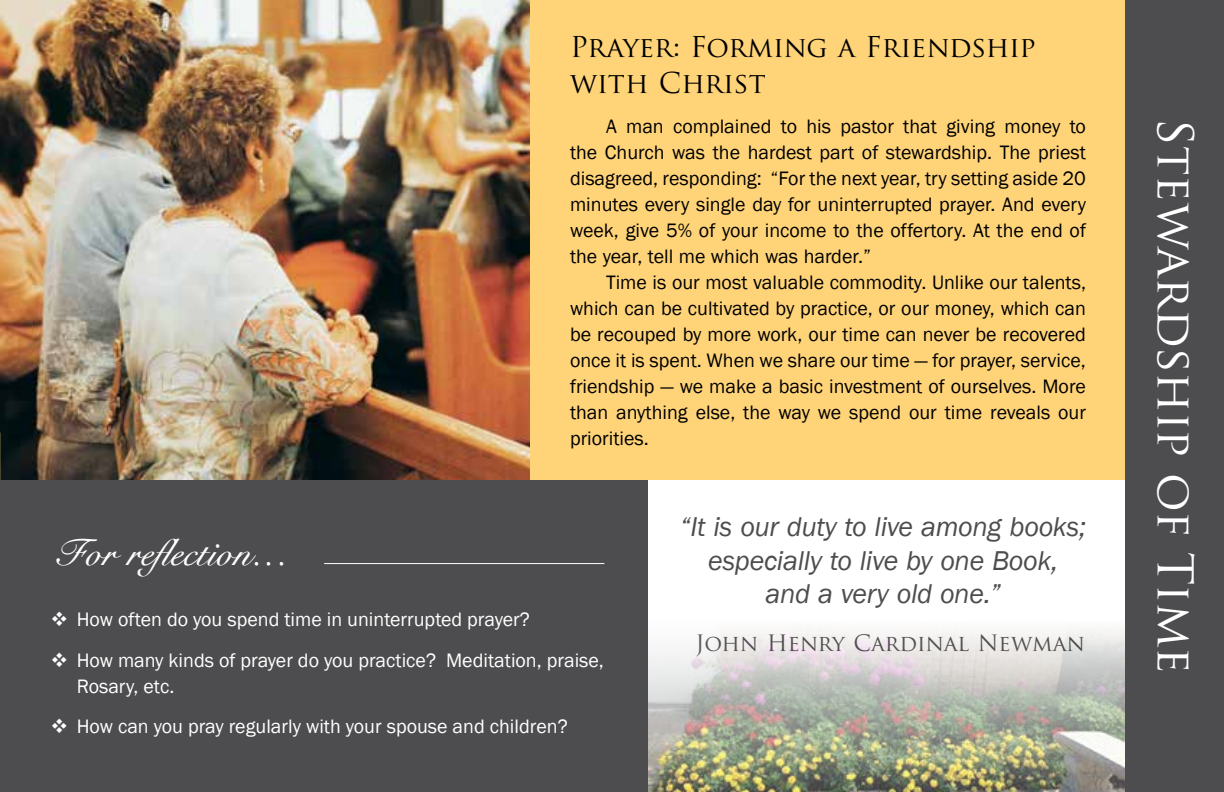
<style>
.page{position:relative;width:1224px;height:792px;background:#fff}
.page>*{position:absolute;margin:0;border:0;box-sizing:border-box;transform-origin:0 0}
.t1{font:48px "Trajan Pro";color:#fff}
.body_text{font:italic 39.2px "Signet Roundhand";color:#fff}
.t2{font:italic 28px/33.6px "Franklin Gothic";letter-spacing:-.01em;color:#4d4d4f;text-align:center}
.t3{font:28px/36px "Trajan Pro";color:#000}
.t4{font:22px "Trajan Pro";color:#4d4d4f}
.t5{font:20px/26px "Franklin Gothic";color:#000;text-align:justify}
.body_text-2{font:20px/26px "Franklin Gothic";color:#fff}
</style>
<div class="page">
<div style="left:516px;top:0;width:609px;height:480px;background:#ffd478"></div>
<img style="left:0;top:0;width:530px;height:480px">
<div style="left:1125px;top:0;width:99px;height:792px;background:#4d4d4f"></div>
<div style="left:0;top:480px;width:648px;height:312px;background:#4d4d4f"></div>
<hr style="left:324px;top:563px;width:280px;height:1px;background:#fff">
<img style="left:648px;top:630px;width:477px;height:162px">
<p class="t3" style="left:570px;top:28px;width:467px">Prayer: Forming a Friendship with Christ</p>
<p class="t5" style="left:570px;top:113px;width:518px;text-indent:36px">A man complained to his pastor that giving money to the Church was the hardest part of stewardship. The priest disagreed, responding: “For the next year, try setting aside 20 minutes every single day for uninterrupted prayer. And every week, give 5% of your income to the offertory. At the end of the year, tell me which was harder.”</p>
<p class="t5" style="left:570px;top:269px;width:518px;text-indent:36px">Time is our most valuable commodity. Unlike our talents, which can be cultivated by practice, or our money, which can be recouped by more work, our time can never be recovered once it is spent. When we share our time — for prayer, service, friendship — we make a basic investment of ourselves. More than anything else, the way we spend our time reveals our priorities.</p>
<p class="body_text" style="left:50px;top:530px;width:235px">For reflection…</p>
<p class="body_text-2" style="left:50px;top:607px;width:481px">❖ How often do you spend time in uninterrupted prayer?</p>
<p class="body_text-2" style="left:77px;top:647px;width:529px;text-indent:-26px">❖ How many kinds of prayer do you practice? Meditation, praise,<br>Rosary, etc.</p>
<p class="body_text-2" style="left:50px;top:714px;width:519px">❖ How can you pray regularly with your spouse and children?</p>
<p class="t2" style="left:680px;top:510px;width:407px">“It is our duty to live among books; especially to live by one Book,</p>
<p class="t2" style="left:765px;top:578px;width:237px">and a very old one.”</p>
<p class="t4" style="left:696px;top:629px;width:391px">John Henry Cardinal Newman</p>
<p class="t1" style="left:1206px;top:118px;width:557px;rotate:90deg">Stewardship of Time</p>
</div>
